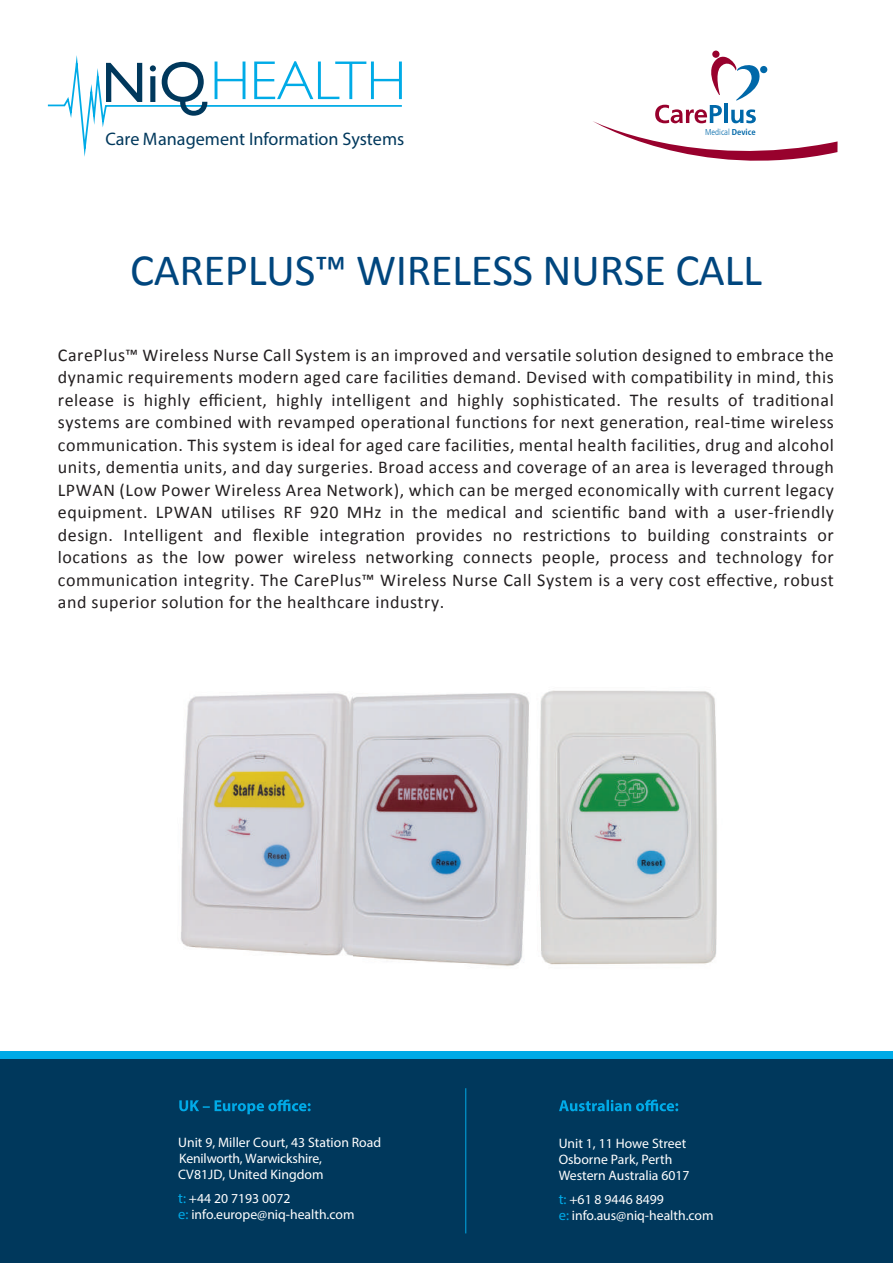
<style>
.page{position:relative;width:893px;height:1263px;background:#fff}
.page>*{position:absolute;margin:0;border:0;box-sizing:border-box;transform-origin:0 0}
.t1{font:45px "Calibri";letter-spacing:-.01em;color:#00467e}
.t2{font:18.15px "Myriad Pro";color:#00385c}
.t3{font:18px/22.5px "Calibri";letter-spacing:.03em;color:#231f20;text-align:justify}
.t4{font:13.8px/16px "Myriad Pro";color:#fff}
.t5{font:300 condensed 8.55px "Frutiger LT Std";color:#0068a9}
.s1{font-weight:700}
.s2{font-size:14.55px;color:#00aae7}
</style>
<div class="page">
<svg style="left:47px;top:55px;width:355px;height:102px"></svg>
<svg style="left:593px;top:50px;width:244px;height:111px"></svg>
<div style="left:0;top:1058px;width:893px;height:205px;background:#00385c"></div>
<div style="left:0;top:1051px;width:893px;height:7px;background:#00aae7"></div>
<img style="left:353px;top:690px;width:364px;height:276px">
<img style="left:181px;top:693px;width:172px;height:263px">
<hr style="left:465px;top:1088px;width:1px;height:145px;background:#00aae7">
<svg style="left:179px;top:1099px;width:132px;height:15px"></svg>
<svg style="left:559px;top:1099px;width:119px;height:12px"></svg>
<p class="t2" style="left:106px;top:128px;width:300px">Care Management Information Systems</p>
<p class="t5" style="left:705px;top:127px;width:52px">Medical <span class="s1">Device</span></p>
<h1 class="t1" style="left:130px;top:242px;width:633px">CAREPLUS™ WIRELESS NURSE CALL</h1>
<p class="t3" style="left:58px;top:343px;width:778px">CarePlus™ Wireless Nurse Call System is an improved and versatile solution designed to embrace the dynamic requirements modern aged care facilities demand. Devised with compatibility in mind, this release is highly efficient, highly intelligent and highly sophisticated. The results of traditional systems are combined with revamped operational functions for next generation, real-time wireless communication. This system is ideal for aged care facilities, mental health facilities, drug and alcohol units, dementia units, and day surgeries. Broad access and coverage of an area is leveraged through LPWAN (Low Power Wireless Area Network), which can be merged economically with current legacy equipment. LPWAN utilises RF 920 MHz in the medical and scientific band with a user-friendly design. Intelligent and flexible integration provides no restrictions to building constraints or locations as the low power wireless networking connects people, process and technology for communication integrity. The CarePlus™ Wireless Nurse Call System is a very cost effective, robust and superior solution for the healthcare industry.</p>
<p class="t4" style="left:178px;top:1134px;width:204px">Unit 9, Miller Court, 43 Station Road</p>
<p class="t4" style="left:178px;top:1166px;width:147px">CV81JD, United Kingdom</p>
<p class="t4" style="left:179px;top:1150px;width:144px">Kenilworth, Warwickshire,</p>
<p class="t4" style="left:178px;top:1190px;width:178px"><span class="s2">t:</span> +44 20 7193 0072<br><span class="s2">e:</span> info.europe@niq-health.com</p>
<p class="t4" style="left:559px;top:1134px;width:132px">Unit 1, 11 Howe Street<br>Osborne Park, Perth<br>Western Australia 6017</p>
<p class="t4" style="left:559px;top:1191px;width:156px"><span class="s2">t:</span> +61 8 9446 8499<br><span class="s2">e:</span> info.aus@niq-health.com</p>
</div>
